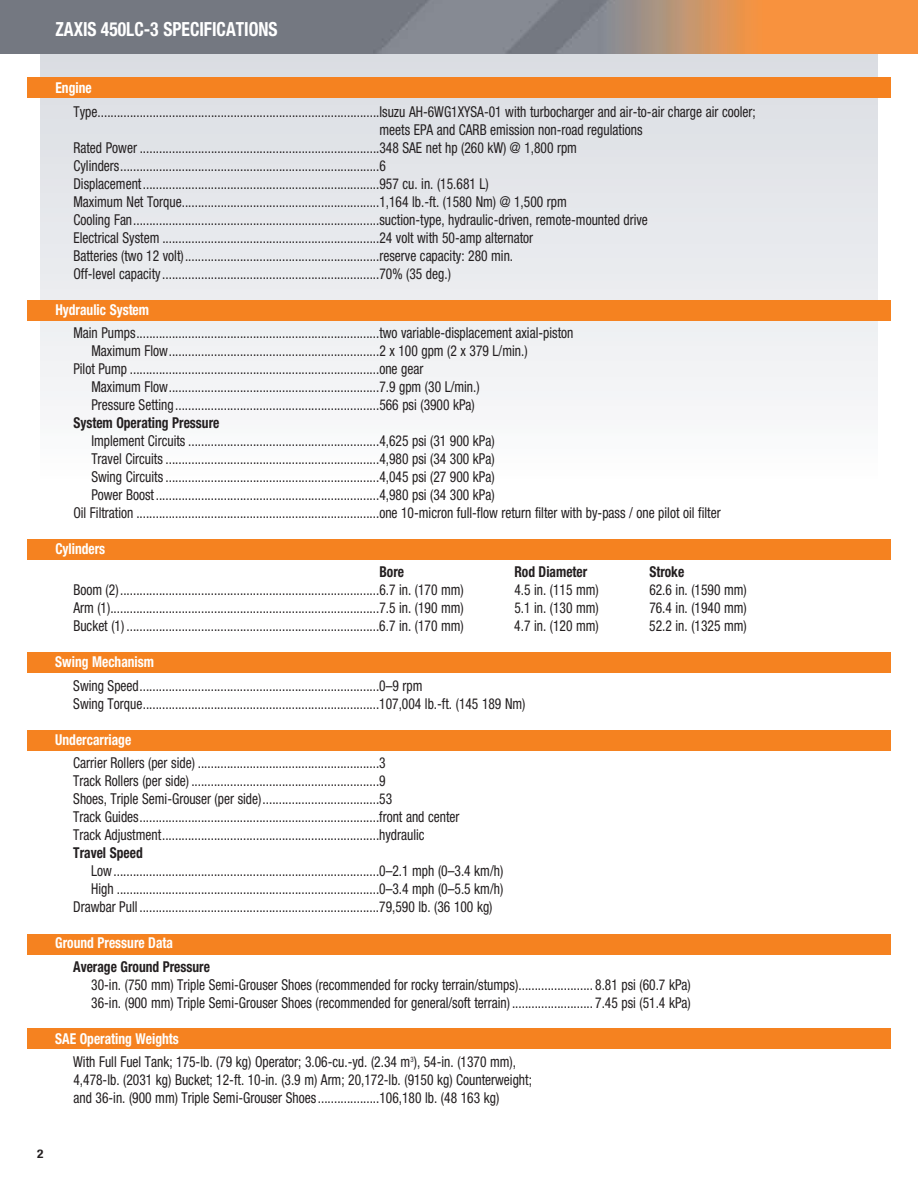
<style>
.page{position:relative;width:918px;height:1188px;background:#fff}
.page>*{position:absolute;margin:0;border:0;box-sizing:border-box;transform-origin:0 0}
.t1{font:700 condensed 19.5px "Helvetica Neue LT Std";color:#fff;scale:.9 1}
.t2{font:condensed 15px/18px "Helvetica Neue LT Std";color:#231f20;scale:.9 1}
.t3{font:700 condensed 15px "Helvetica Neue LT Std";color:#231f20;scale:.9 1}
.t4{font:700 condensed 15px "Helvetica Neue LT Std";color:#fff;scale:.9 1}
.t5{font:700 condensed 12px "Helvetica Neue LT Std";color:#231f20;scale:1.1 1}
.s1{font-weight:700;color:#fff}
</style>
<div class="page">
<svg style="left:40px;top:54px;width:838px;height:346px"></svg>
<div style="left:27px;top:78px;width:864px;height:20px;background:#f58220"></div>
<div style="left:27px;top:300px;width:864px;height:20px;background:#f58220"></div>
<div style="left:27px;top:539px;width:864px;height:21px;background:#f58220"></div>
<div style="left:27px;top:652px;width:864px;height:21px;background:#f58220"></div>
<div style="left:27px;top:730px;width:864px;height:20px;background:#f58220"></div>
<div style="left:27px;top:1028px;width:864px;height:21px;background:#f58220"></div>
<div style="left:27px;top:934px;width:864px;height:20px;background:#f58220"></div>
<img style="left:0;top:0;width:918px;height:54px">
<h1 class="t1" style="left:56px;top:17px;width:248px">ZAXIS 450LC-3 SPECIFICATIONS</h1>
<p class="t4" style="left:56px;top:79px;width:42px">Engine</p>
<p class="t2" style="left:73px;top:102px;width:760px">Type.......................................................................................Isuzu AH-6WG1XYSA-01 with turbocharger and air-to-air charge air cooler;</p>
<p class="t2" style="left:380px;top:120px;width:294px">meets EPA and CARB emission non-road regulations</p>
<p class="t2" style="left:73px;top:138px;width:561px">Rated Power ..........................................................................348 SAE net hp (260 kW) @ 1,800 rpm</p>
<p class="t2" style="left:73px;top:156px;width:349px">Cylinders................................................................................6</p>
<p class="t2" style="left:73px;top:174px;width:463px">Displacement.........................................................................957 cu. in. (15.681 L)</p>
<p class="t2" style="left:73px;top:192px;width:550px">Maximum Net Torque.............................................................1,164 lb.-ft. (1580 Nm) @ 1,500 rpm</p>
<p class="t2" style="left:73px;top:210px;width:640px">Cooling Fan............................................................................suction-type, hydraulic-driven, remote-mounted drive</p>
<p class="t2" style="left:73px;top:228px;width:512px">Electrical System ...................................................................24 volt with 50-amp alternator</p>
<p class="t2" style="left:73px;top:246px;width:490px">Batteries (two 12 volt)............................................................reserve capacity: 280 min.</p>
<p class="t2" style="left:73px;top:264px;width:421px">Off-level capacity ...................................................................70% (35 deg.)</p>
<p class="t4" style="left:55px;top:300px;width:106px">Hydraulic System</p>
<p class="t2" style="left:73px;top:324px;width:557px">Main Pumps...........................................................................two variable-displacement axial-piston</p>
<p class="t2" style="left:91px;top:342px;width:486px">Maximum Flow.................................................................2 x 100 gpm (2 x 379 L/min.)</p>
<p class="t2" style="left:73px;top:360px;width:390px">Pilot Pump .............................................................................one gear</p>
<p class="t2" style="left:91px;top:378px;width:433px">Maximum Flow.................................................................7.9 gpm (30 L/min.)</p>
<p class="t2" style="left:91px;top:396px;width:428px">Pressure Setting ...............................................................566 psi (3900 kPa)</p>
<p class="t3" style="left:73px;top:414px;width:164px">System Operating Pressure</p>
<p class="t2" style="left:91px;top:432px;width:450px">Implement Circuits ...........................................................4,625 psi (31 900 kPa)</p>
<p class="t2" style="left:91px;top:450px;width:450px">Travel Circuits ..................................................................4,980 psi (34 300 kPa)</p>
<p class="t2" style="left:91px;top:468px;width:450px">Swing Circuits ..................................................................4,045 psi (27 900 kPa)</p>
<p class="t2" style="left:91px;top:486px;width:450px">Power Boost.....................................................................4,980 psi (34 300 kPa)</p>
<p class="t2" style="left:73px;top:504px;width:721px">Oil Filtration ...........................................................................one 10-micron full-flow return filter with by-pass / one pilot oil filter</p>
<p class="t4" style="left:55px;top:540px;width:57px">Cylinders</p>
<p class="t3" style="left:379px;top:563px;width:29px">Bore</p>
<p class="t3" style="left:514px;top:563px;width:83px">Rod Diameter</p>
<p class="t3" style="left:649px;top:563px;width:40px">Stroke</p>
<p class="t2" style="left:73px;top:581px;width:435px">Boom (2)................................................................................6.7 in. (170 mm)</p>
<p class="t2" style="left:514px;top:581px;width:95px">4.5 in. (115 mm)</p>
<p class="t2" style="left:649px;top:581px;width:110px">62.6 in. (1590 mm)</p>
<p class="t2" style="left:73px;top:599px;width:435px">Arm (1)...................................................................................7.5 in. (190 mm)</p>
<p class="t2" style="left:514px;top:599px;width:95px">5.1 in. (130 mm)</p>
<p class="t2" style="left:649px;top:599px;width:110px">76.4 in. (1940 mm)</p>
<p class="t2" style="left:73px;top:617px;width:435px">Bucket (1) ..............................................................................6.7 in. (170 mm)</p>
<p class="t2" style="left:514px;top:617px;width:95px">4.7 in. (120 mm)</p>
<p class="t2" style="left:649px;top:617px;width:110px">52.2 in. (1325 mm)</p>
<p class="t4" style="left:55px;top:653px;width:111px">Swing Mechanism</p>
<p class="t2" style="left:73px;top:676px;width:504px">Swing Speed..........................................................................0–9 rpm<br>Swing Torque.........................................................................107,004 lb.-ft. (145 189 Nm)</p>
<p class="t4" style="left:55px;top:730px;width:86px">Undercarriage</p>
<p class="t2" style="left:73px;top:754px;width:431px">Carrier Rollers (per side) ........................................................3<br>Track Rollers (per side) ..........................................................9<br>Shoes, Triple Semi-Grouser (per side)....................................53<br>Track Guides..........................................................................front and center Track Adjustment...................................................................hydraulic</p>
<p class="t3" style="left:73px;top:844px;width:79px">Travel Speed</p>
<p class="t2" style="left:91px;top:862px;width:459px">Low..................................................................................0–2.1 mph (0–3.4 km/h)</p>
<p class="t2" style="left:91px;top:880px;width:459px">High .................................................................................0–3.4 mph (0–5.5 km/h)</p>
<p class="t2" style="left:73px;top:898px;width:467px">Drawbar Pull ..........................................................................79,590 lb. (36 100 kg)</p>
<p class="t4" style="left:55px;top:934px;width:132px">Ground Pressure Data</p>
<p class="t3" style="left:73px;top:957px;width:154px">Average Ground Pressure</p>
<p class="t2" style="left:91px;top:975px;width:668px">30-in. (750 mm) Triple Semi-Grouser Shoes (recommended for rocky terrain/stumps)....................... 8.81 psi (60.7 kPa)<br>36-in. (900 mm) Triple Semi-Grouser Shoes (recommended for general/soft terrain) ......................... 7.45 psi (51.4 kPa)</p>
<p class="t2" style="left:73px;top:1027px;width:494px;line-height:23.4px;text-indent:-18px"><span class="s1">SAE Operating Weights<br></span>With Full Fuel Tank; 175-lb. (79 kg) Operator; 3.06-cu.-yd. (2.34 m<sup>3</sup>), 54-in. (1370 mm),</p>
<p class="t2" style="left:73px;top:1071px;width:511px">4,478-lb. (2031 kg) Bucket; 12-ft. 10-in. (3.9 m) Arm; 20,172-lb. (9150 kg) Counterweight; and 36-in. (900 mm) Triple Semi-Grouser Shoes ...................106,180 lb. (48 163 kg)</p>
<p class="t5" style="left:37px;top:1146px;width:7px">2</p>
</div>
